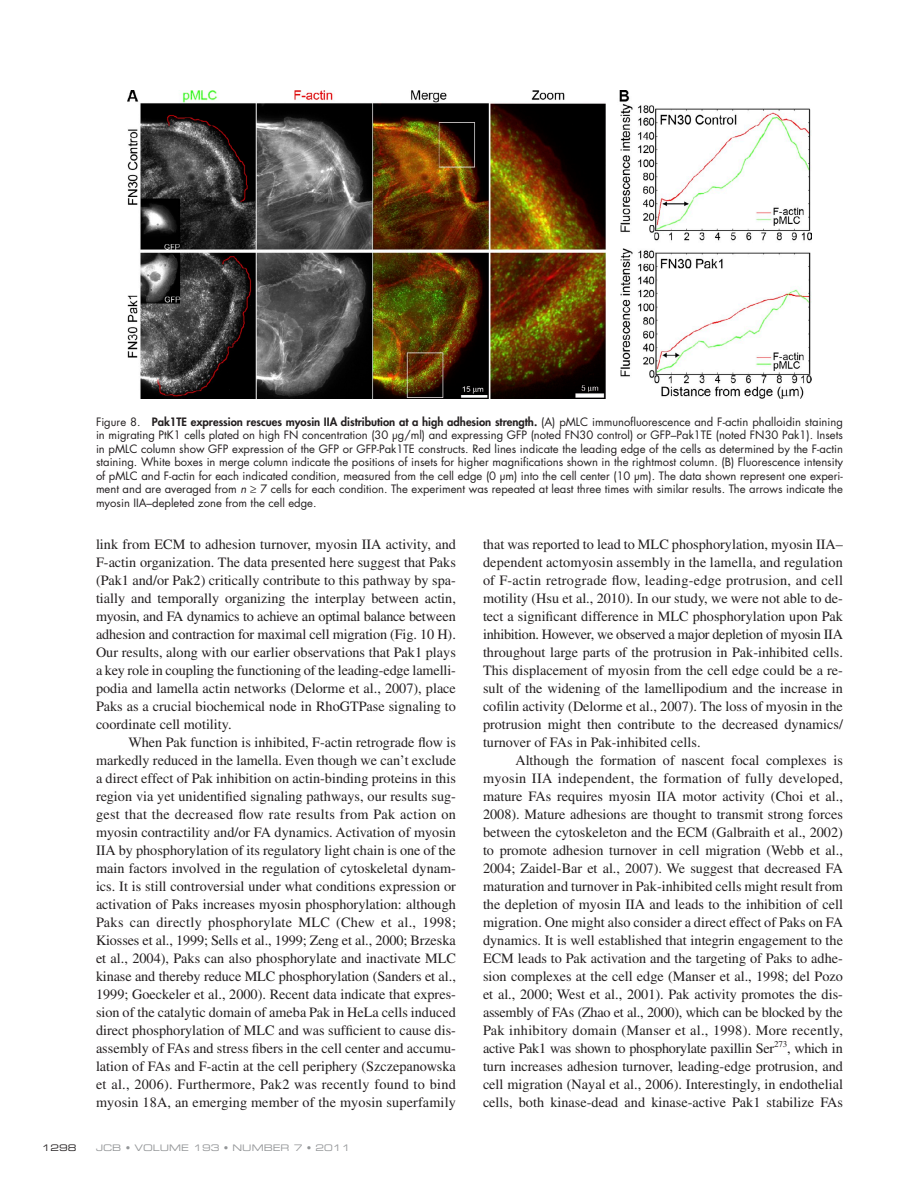
<style>
.page{position:relative;width:918px;height:1188px;background:#fff}
.page>*{position:absolute;margin:0;border:0;box-sizing:border-box;transform-origin:0 0}
.t1{font:14.25px/18px "Times LT Std";color:#231f20;text-align:justify}
.t2{font:11.25px/13.5px "Futura Std";color:#231f20;text-align:justify}
.t3{font:9px "Eurostile LT Std Ex 2";color:#949698}
.t4{font:9px "Eurostile LT Std Ex 2";color:#231f20}
.s1{font-weight:800}
.s2{font-style:italic}
</style>
<div class="page">
<img style="left:128px;top:90px;width:683px;height:309px">
<p class="t2" style="left:96px;top:415px;width:749px">Figure 8. <span class="s1">Pak1TE expression rescues myosin IIA distribution at a high adhesion strength.</span> (A) pMLC immunofluorescence and F-actin phalloidin staining in migrating PtK1 cells plated on high FN concentration (30 µg/ml) and expressing GFP (noted FN30 control) or GFP–Pak1TE (noted FN30 Pak1). Insets in pMLC column show GFP expression of the GFP or GFP-Pak1TE constructs. Red lines indicate the leading edge of the cells as determined by the F-actin staining. White boxes in merge column indicate the positions of insets for higher magnifications shown in the rightmost column. (B) Fluorescence intensity of pMLC and F-actin for each indicated condition, measured from the cell edge (0 µm) into the cell center (10 µm). The data shown represent one experi&shy;ment and are averaged from <span class="s2">n</span> ≥ 7 cells for each condition. The experiment was repeated at least three times with similar results. The arrows indicate the myosin IIA–depleted zone from the cell edge.</p>
<p class="t1" style="left:96px;top:535px;width:362px">link from ECM to adhesion turnover, myosin IIA activity, and F-actin organization. The data presented here suggest that Paks (Pak1 and/or Pak2) critically contribute to this pathway by spa&shy;tially and temporally organizing the interplay between actin, myosin, and FA dynamics to achieve an optimal balance between adhesion and contraction for maximal cell migration (Fig. 10 H).<br>Our results, along with our earlier observations that Pak1 plays a key role in coupling the functioning of the leading-edge lamelli&shy;podia and lamella actin networks (Delorme et al., 2007), place Paks as a crucial biochemical node in RhoGTPase signaling to coordinate cell motility.</p>
<p class="t1" style="left:96px;top:733px;width:362px;text-indent:32px">When Pak function is inhibited, F-actin retrograde flow is markedly reduced in the lamella. Even though we can’t exclude a direct effect of Pak inhibition on actin-binding proteins in this region via yet unidentified signaling pathways, our results sug&shy;gest that the decreased flow rate results from Pak action on myosin contractility and/or FA dynamics. Activation of myosin IIA by phosphorylation of its regulatory light chain is one of the main factors involved in the regulation of cytoskeletal dynam&shy;ics. It is still controversial under what conditions expression or activation of Paks increases myosin phosphorylation: although Paks can directly phosphorylate MLC (Chew et al., 1998; Kiosses et al., 1999; Sells et al., 1999; Zeng et al., 2000; Brzeska et al., 2004), Paks can also phosphorylate and inactivate MLC kinase and thereby reduce MLC phosphorylation (Sanders et al., 1999; Goeckeler et al., 2000). Recent data indicate that expres&shy;sion of the catalytic domain of ameba Pak in HeLa cells induced direct phosphorylation of MLC and was sufficient to cause dis&shy;assembly of FAs and stress fibers in the cell center and accumu&shy;lation of FAs and F-actin at the cell periphery (Szczepanowska et al., 2006). Furthermore, Pak2 was recently found to bind myosin 18A, an emerging member of the myosin superfamily</p>
<p class="t4" style="left:42px;top:1142px;width:36px">1298</p>
<p class="t3" style="left:96px;top:1142px;width:256px">JCB • VOLUME 193 • NUMBER 7 • 2011</p>
<p class="t1" style="left:483px;top:535px;width:362px">that was reported to lead to MLC phosphorylation, myosin IIA– dependent actomyosin assembly in the lamella, and regulation of F-actin retrograde flow, leading-edge protrusion, and cell motility (Hsu et al., 2010). In our study, we were not able to de&shy;tect a significant difference in MLC phosphorylation upon Pak inhibition. However, we observed a major depletion of myosin IIA throughout large parts of the protrusion in Pak-inhibited cells.<br>This displacement of myosin from the cell edge could be a re&shy;sult of the widening of the lamellipodium and the increase in cofilin activity (Delorme et al., 2007). The loss of myosin in the protrusion might then contribute to the decreased dynamics/ turnover of FAs in Pak-inhibited cells.</p>
<p class="t1" style="left:483px;top:751px;width:362px;text-indent:32px">Although the formation of nascent focal complexes is myosin IIA independent, the formation of fully developed, mature FAs requires myosin IIA motor activity (Choi et al., 2008). Mature adhesions are thought to transmit strong forces between the cytoskeleton and the ECM (Galbraith et al., 2002) to promote adhesion turnover in cell migration (Webb et al., 2004; Zaidel-Bar et al., 2007). We suggest that decreased FA maturation and turnover in Pak-inhibited cells might result from the depletion of myosin IIA and leads to the inhibition of cell migration. One might also consider a direct effect of Paks on FA dynamics. It is well established that integrin engagement to the ECM leads to Pak activation and the targeting of Paks to adhe&shy;sion complexes at the cell edge (Manser et al., 1998; del Pozo et al., 2000; West et al., 2001). Pak activity promotes the dis&shy;assembly of FAs (Zhao et al., 2000), which can be blocked by the Pak inhibitory domain (Manser et al., 1998). More recently, active Pak1 was shown to phosphorylate paxillin Ser<sup>273</sup>, which in turn increases adhesion turnover, leading-edge protrusion, and cell migration (Nayal et al., 2006). Interestingly, in endothelial cells, both kinase-dead and kinase-active Pak1 stabilize FAs</p>
</div>
